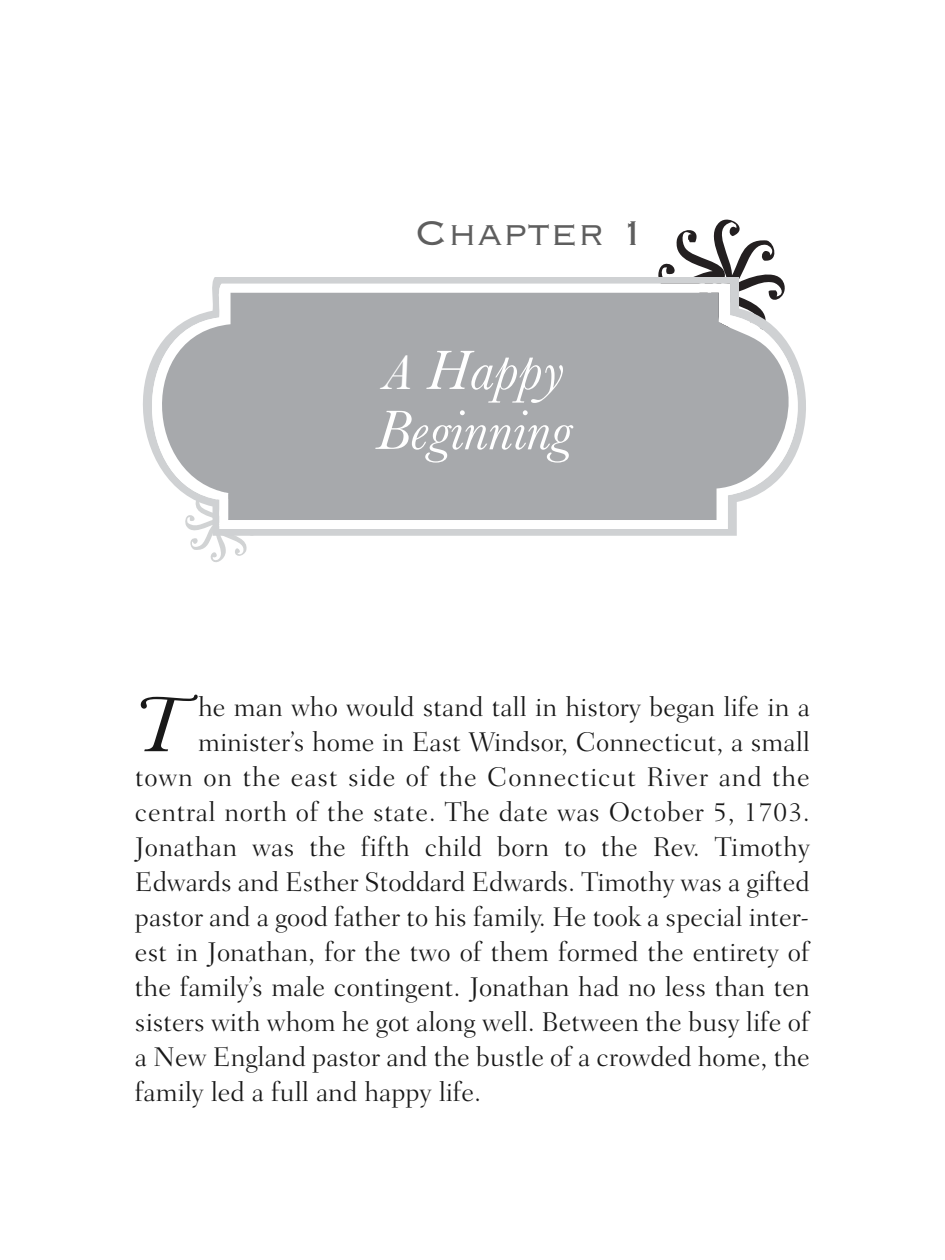
<style>
.page{position:relative;width:945px;height:1260px;background:#fff}
.page>*{position:absolute;margin:0;border:0;box-sizing:border-box;transform-origin:0 0}
.t1{font:italic 82.25px "Baskerville";color:#191919}
.t2{font:italic 57.5px/60px "Baskerville";color:#fff}
.t3{font:300 45px "Copperplate";color:#5e5e5e}
.t4{font:300 27.5px "Fairfield LH";color:#191919}
.t5{font:300 27.5px "Fairfield LH";letter-spacing:.02em;color:#191919}
.t6{font:300 27.5px "Fairfield LH";letter-spacing:.03em;color:#191919}
.s1{font-size:50px}
</style>
<div class="page">
<svg style="left:190px;top:536px;width:57px;height:26px"></svg>
<svg style="left:658px;top:219px;width:121px;height:58px"></svg>
<svg style="left:190px;top:277px;width:594px;height:259px;background:#cfd1d2"></svg>
<svg style="left:185px;top:284px;width:600px;height:245px"></svg>
<svg style="left:143px;top:293px;width:663px;height:227px;background:#b1b3b6"></svg>
<h3 class="t3" style="left:415px;top:203px;width:233px">Chapter 1</h3>
<h2 class="t2" style="left:377px;top:346px;width:197px"><span class="s1">A</span> Happy<br>Beginning</h2>
<h1 class="t1" style="left:132px;top:696px;width:55px">T</h1>
<p class="t4" style="left:198px;top:696px;width:613px">he man who would stand tall in history began life in a</p>
<p class="t4" style="left:198px;top:731px;width:613px">minister’s home in East Windsor, Connecticut, a small</p>
<p class="t6" style="left:135px;top:766px;width:676px">town on the east side of the Connecticut River and the</p>
<p class="t5" style="left:135px;top:801px;width:676px">central north of the state. The date was October 5, 1703.</p>
<p class="t4" style="left:135px;top:836px;width:677px">Jonathan was the fifth child born to the Rev. Timothy</p>
<p class="t4" style="left:135px;top:871px;width:676px">Edwards and Esther Stoddard Edwards. Timothy was a gifted</p>
<p class="t4" style="left:135px;top:906px;width:676px">pastor and a good father to his family. He took a special inter-</p>
<p class="t4" style="left:135px;top:941px;width:676px">est in Jonathan, for the two of them formed the entirety of</p>
<p class="t4" style="left:135px;top:976px;width:676px">the family’s male contingent. Jonathan had no less than ten</p>
<p class="t4" style="left:135px;top:1011px;width:676px">sisters with whom he got along well. Between the busy life of</p>
<p class="t4" style="left:135px;top:1046px;width:676px">a New England pastor and the bustle of a crowded home, the</p>
<p class="t4" style="left:135px;top:1081px;width:348px">family led a full and happy life.</p>
</div>
